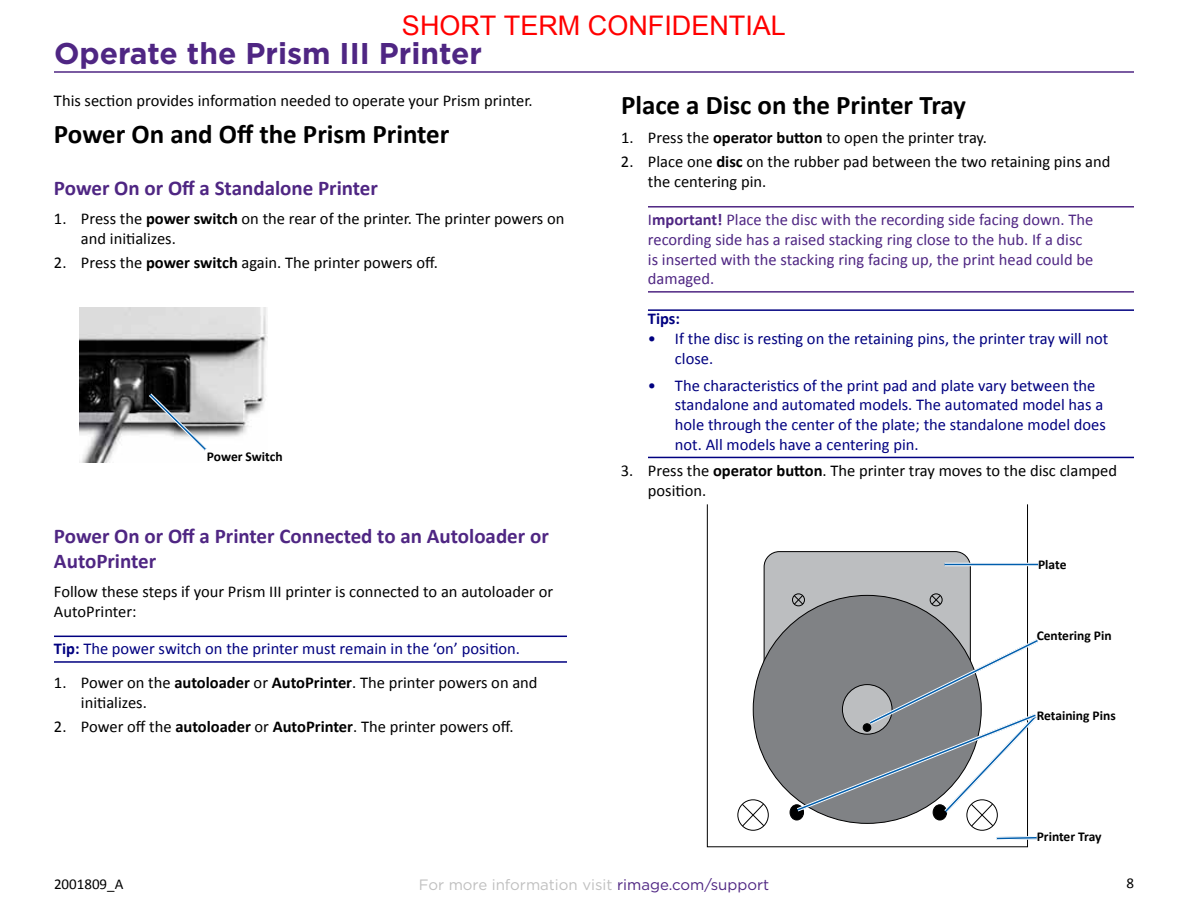
<style>
.page{position:relative;width:1188px;height:918px;background:#fff}
.page>*{position:absolute;margin:0;border:0;box-sizing:border-box;transform-origin:0 0}
.t1{font:700 30px "Gotham";color:#4f2683}
.t2{font:700 27px "Calibri";color:#000}
.t3{font:27px "Arial";color:#f00}
.t4{font:700 21px/25.2px "Calibri";color:#4f2683}
.t5{font:16.5px/19.8px "Calibri";color:#000}
.t6{font:16.5px/19.8px "Calibri";color:#000080}
.t7{font:16.5px/19.8px "Calibri";color:#4f2683}
.t8{font:700 16.5px "Calibri";color:#000080}
.t9{font:15px "Gotham";color:#c0c0c0}
.t10{font:15px "Calibri";color:#000}
.t11{font:700 13.5px "Calibri";color:#000}
.s1{font-weight:700}
.s2{color:#4f2683}
</style>
<div class="page">
<hr style="left:54px;top:71px;width:1080px;height:2px;background:#4f2683">
<hr style="left:54px;top:636px;width:513px;height:1px;background:#000080">
<hr style="left:54px;top:661px;width:513px;height:2px;background:#000080">
<img style="left:80px;top:308px;width:187px;height:155px">
<svg style="left:146px;top:390px;width:64px;height:64px"></svg>
<hr style="left:648px;top:206px;width:486px;height:2px;background:#4f2683">
<hr style="left:648px;top:291px;width:486px;height:2px;background:#4f2683">
<hr style="left:648px;top:309px;width:486px;height:2px;background:#000080">
<hr style="left:648px;top:457px;width:486px;height:1px;background:#000080">
<div style="left:764px;top:552px;width:206px;height:196px;background:#bcbec0;border-radius:15px"></div>
<div style="left:707px;top:504px;width:321px;height:343px;border:1px solid #000"></div>
<svg style="left:738px;top:800px;width:30px;height:30px"></svg>
<div style="left:737px;top:799px;width:32px;height:32px;border:1px solid #000;border-radius:50%"></div>
<svg style="left:741px;top:803px;width:24px;height:24px"></svg>
<div style="left:792px;top:593px;width:13px;height:13px;border:1px solid #000;border-radius:50%"></div>
<div style="left:930px;top:593px;width:13px;height:13px;border:1px solid #000;border-radius:50%"></div>
<div style="left:966px;top:799px;width:32px;height:32px;border:1px solid #000;border-radius:50%"></div>
<svg style="left:752px;top:594px;width:219px;height:230px"></svg>
<hr style="left:945px;top:563px;width:93px;height:3px;background:#005ead">
<hr style="left:945px;top:563px;width:93px;height:1px;background:#fff">
<hr style="left:945px;top:565px;width:93px;height:1px;background:#fff">
<svg style="left:996px;top:835px;width:41px;height:7px"></svg>
<svg style="left:794px;top:637px;width:244px;height:190px"></svg>
<h2 class="t3" style="left:402px;top:8px;width:386px">SHORT TERM CONFIDENTIAL</h2>
<h1 class="t1" style="left:54px;top:36px;width:430px">Operate the Prism III Printer</h1>
<p class="t5" style="left:54px;top:91px;width:480px">This section provides information needed to operate your Prism printer.</p>
<h2 class="t2" style="left:54px;top:117px;width:397px">Power On and Off the Prism Printer</h2>
<p class="t4" style="left:54px;top:176px;width:325px">Power On or Off a Standalone Printer</p>
<p class="t5" style="left:81px;top:209px;width:485px;text-indent:-27px">1. Press the <span class="s1">power switch</span> on the rear of the printer. The printer powers on and initializes.</p>
<p class="t5" style="left:54px;top:253px;width:385px">2. Press the <span class="s1">power switch</span> again. The printer powers off.</p>
<p class="t11" style="left:207px;top:447px;width:77px">Power Switch</p>
<p class="t4" style="left:54px;top:523px;width:496px">Power On or Off a Printer Connected to an Autoloader or<br>AutoPrinter</p>
<p class="t5" style="left:54px;top:582px;width:501px">Follow these steps if your Prism III printer is connected to an autoloader or<br>AutoPrinter:</p>
<p class="t6" style="left:54px;top:639px;width:468px"><span class="s1">Tip:</span> The power switch on the printer must remain in the ‘on’ position.</p>
<p class="t5" style="left:81px;top:672px;width:458px;text-indent:-27px">1. Power on the <span class="s1">autoloader</span> or <span class="s1">AutoPrinter</span>. The printer powers on and initializes.</p>
<p class="t5" style="left:54px;top:717px;width:461px">2. Power off the <span class="s1">autoloader</span> or <span class="s1">AutoPrinter</span>. The printer powers off.</p>
<h2 class="t2" style="left:621px;top:88px;width:347px">Place a Disc on the Printer Tray</h2>
<p class="t5" style="left:621px;top:128px;width:368px">1. Press the <span class="s1">operator button</span> to open the printer tray.</p>
<p class="t5" style="left:648px;top:152px;width:464px;text-indent:-27px">2. Place one <span class="s1">disc</span> on the rubber pad between the two retaining pins and the centering pin.</p>
<p class="t7" style="left:648px;top:210px;width:447px">I<span class="s1">mportant!</span> Place the disc with the recording side facing down. The recording side has a raised stacking ring close to the hub. If a disc is inserted with the stacking ring facing up, the print head could be damaged.</p>
<p class="t8" style="left:648px;top:308px;width:34px">Tips:</p>
<p class="t6" style="left:675px;top:329px;width:435px;text-indent:-27px">• If the disc is resting on the retaining pins, the printer tray will not close.</p>
<p class="t6" style="left:675px;top:375px;width:432px;text-indent:-27px">• The characteristics of the print pad and plate vary between the standalone and automated models. The automated model has a hole through the center of the plate; the standalone model does not. All models have a centering pin.</p>
<p class="t5" style="left:648px;top:461px;width:471px;text-indent:-27px">3. Press the <span class="s1">operator button</span>. The printer tray moves to the disc clamped position.</p>
<p class="t11" style="left:1038px;top:556px;width:30px">Plate</p>
<p class="t11" style="left:1037px;top:626px;width:76px">Centering Pin</p>
<p class="t11" style="left:1037px;top:707px;width:81px">Retaining Pins</p>
<p class="t10" style="left:54px;top:875px;width:71px">2001809_A</p>
<p class="t9" style="left:419px;top:876px;width:352px">For more information visit <span class="s2">rimage.com/support</span></p>
<p class="t11" style="left:1037px;top:828px;width:66px">Printer Tray</p>
<p class="t10" style="left:1126px;top:873px;width:9px">8</p>
</div>
